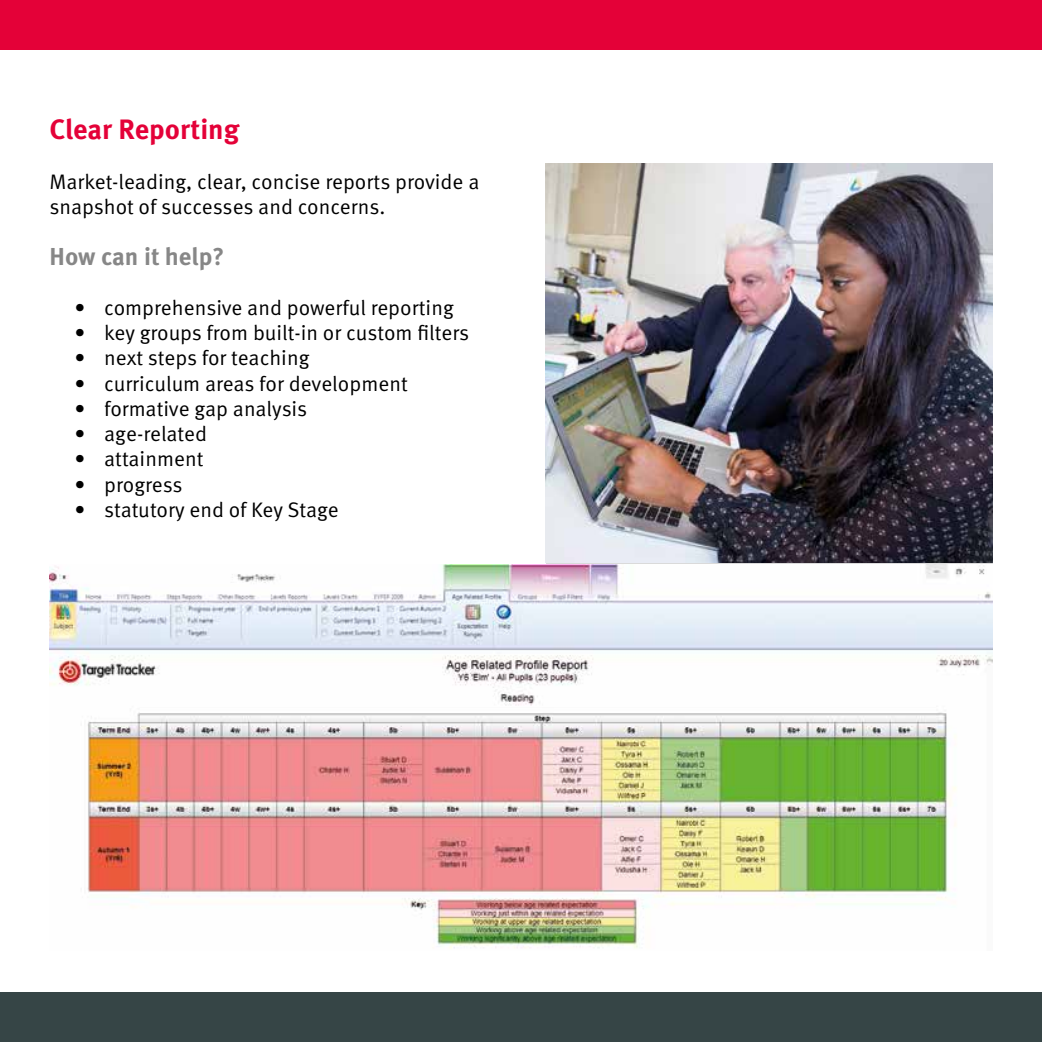
<style>
.page{position:relative;width:1042px;height:1042px;background:#fff}
.page>*{position:absolute;margin:0;border:0;box-sizing:border-box;transform-origin:0 0}
.t1{font:700 28px "Meta OT";color:#e40138}
.t2{font:700 24.5px "Meta OT";color:#878787}
.t3{font:21px/25.2px "Meta OT Norm";color:#000}
</style>
<div class="page">
<div style="left:0;top:0;width:1042px;height:50px;background:#e40138"></div>
<div style="left:0;top:992px;width:1042px;height:50px;background:#364546"></div>
<img style="left:546px;top:164px;width:446px;height:398px">
<img style="left:50px;top:565px;width:942px;height:384px">
<h1 class="t1" style="left:50px;top:111px;width:191px">Clear Reporting</h1>
<p class="t3" style="left:50px;top:169px;width:431px">Market-leading, clear, concise reports provide a snapshot of successes and concerns.</p>
<p class="t2" style="left:50px;top:241px;width:176px">How can it help?</p>
<p class="t3" style="left:74px;top:295px;width:381px">• comprehensive and powerful reporting</p>
<p class="t3" style="left:74px;top:321px;width:396px">• key groups from built-in or custom filters</p>
<p class="t3" style="left:74px;top:346px;width:237px">• next steps for teaching</p>
<p class="t3" style="left:74px;top:371px;width:335px">• curriculum areas for development</p>
<p class="t3" style="left:74px;top:396px;width:234px">• formative gap analysis</p>
<p class="t3" style="left:74px;top:421px;width:134px">• age-related</p>
<p class="t3" style="left:74px;top:447px;width:130px">• attainment</p>
<p class="t3" style="left:74px;top:472px;width:110px">• progress</p>
<p class="t3" style="left:74px;top:497px;width:266px">• statutory end of Key Stage</p>
</div>
